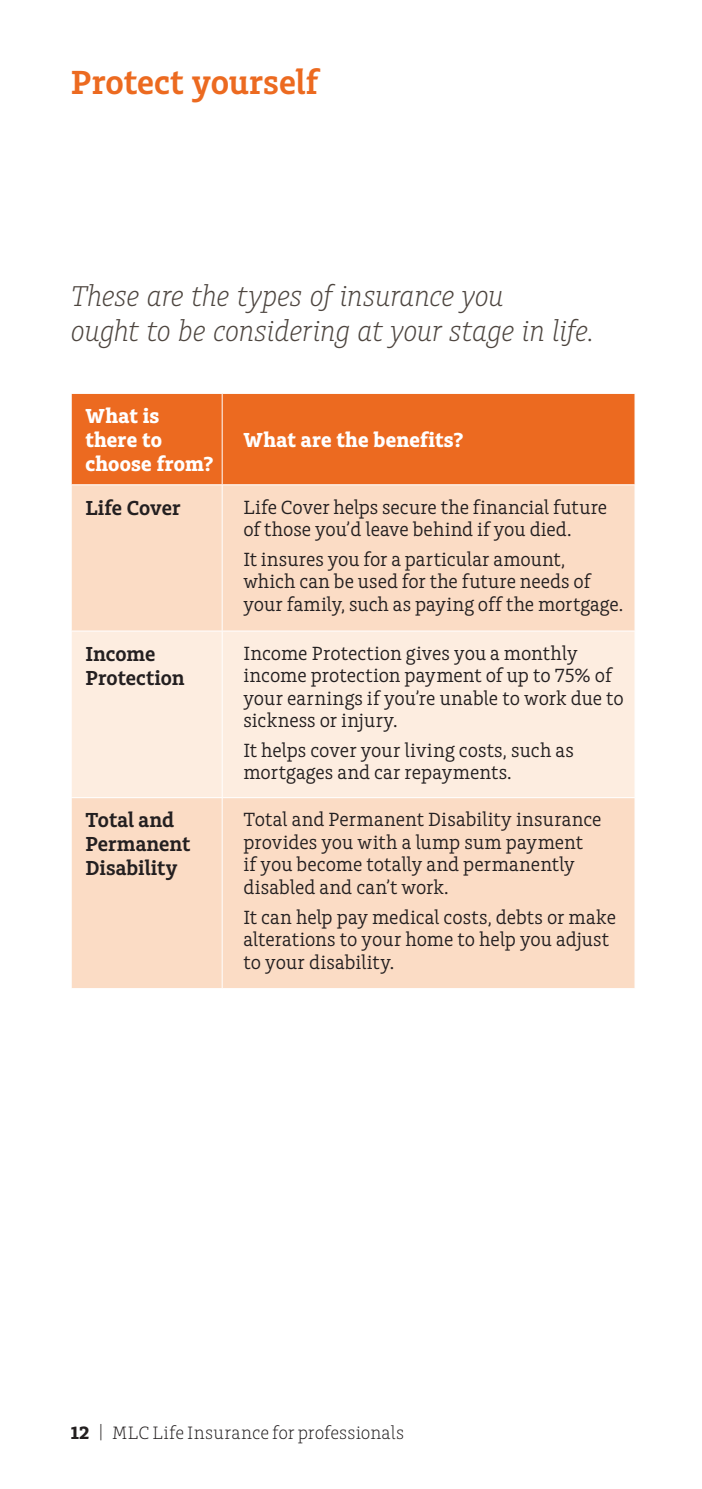
<style>
.page{position:relative;width:702px;height:1489px;background:#fff}
.page>*{position:absolute;margin:0;border:0;box-sizing:border-box;transform-origin:0 0}
.t1{font:600 35px "Charlie Std";color:#ec6a20}
.t2{font:italic 300 30px/35px "Charlie Std";letter-spacing:-.015em;color:#4d453f}
.t3{font:600 21.25px/23.8px "Charlie Std";color:#231f20}
.t4{font:700 21.25px/23.8px "Charlie Std";letter-spacing:.01em;color:#fff}
.t5{font:20px/22.5px "Charlie Std";color:#231f20}
.t6{font:300 18.75px "Charlie Std";letter-spacing:.01em;color:#231f20}
.s1{font-weight:700}
</style>
<div class="page">
<div style="left:72px;top:394px;width:562px;height:90px;background:#ec6a20"></div>
<div style="left:72px;top:485px;width:562px;height:503px;background:#fbdcc5"></div>
<div style="left:72px;top:631px;width:562px;height:166px;background:#fdede0"></div>
<hr style="left:222px;top:394px;width:1px;height:90px;background:#fff">
<hr style="left:222px;top:485px;width:1px;height:145px;background:#fff">
<hr style="left:71px;top:630px;width:151px;height:1px;background:#fff">
<hr style="left:222px;top:630px;width:413px;height:1px;background:#fff">
<hr style="left:222px;top:631px;width:1px;height:166px;background:#fff">
<hr style="left:71px;top:797px;width:151px;height:1px;background:#fff">
<hr style="left:222px;top:797px;width:413px;height:1px;background:#fff">
<hr style="left:222px;top:798px;width:1px;height:190px;background:#fff">
<h1 class="t1" style="left:71px;top:63px;width:249px">Protect yourself</h1>
<h2 class="t2" style="left:71px;top:278px;width:525px">These are the types of insurance you<br>ought to be considering at your stage in life.</h2>
<p class="t4" style="left:85px;top:404px;width:130px">What is there to choose from?</p>
<p class="t4" style="left:243px;top:428px;width:221px">What are the benefits?</p>
<p class="t3" style="left:85px;top:496px;width:97px">Life Cover</p>
<p class="t5" style="left:243px;top:496px;width:365px">Life Cover helps secure the financial future of those you’d leave behind if you died.</p>
<p class="t5" style="left:243px;top:548px;width:381px">It insures you for a particular amount,<br>which can be used for the future needs of your family, such as paying off the mortgage.</p>
<p class="t3" style="left:85px;top:642px;width:101px">Income<br>Protection</p>
<p class="t5" style="left:243px;top:642px;width:382px">Income Protection gives you a monthly income protection payment of up to 75% of your earnings if you’re unable to work due to sickness or injury.</p>
<p class="t5" style="left:243px;top:739px;width:332px">It helps cover your living costs, such as mortgages and car repayments.</p>
<p class="t3" style="left:85px;top:808px;width:106px">Total and<br>Permanent<br>Disability</p>
<p class="t5" style="left:243px;top:808px;width:359px">Total and Permanent Disability insurance provides you with a lump sum payment<br>if you become totally and permanently disabled and can’t work.</p>
<p class="t5" style="left:243px;top:905px;width:374px">It can help pay medical costs, debts or make alterations to your home to help you adjust to your disability.</p>
<p class="t6" style="left:71px;top:1422px;width:334px"><span class="s1">12</span> | MLC Life Insurance for professionals</p>
</div>
